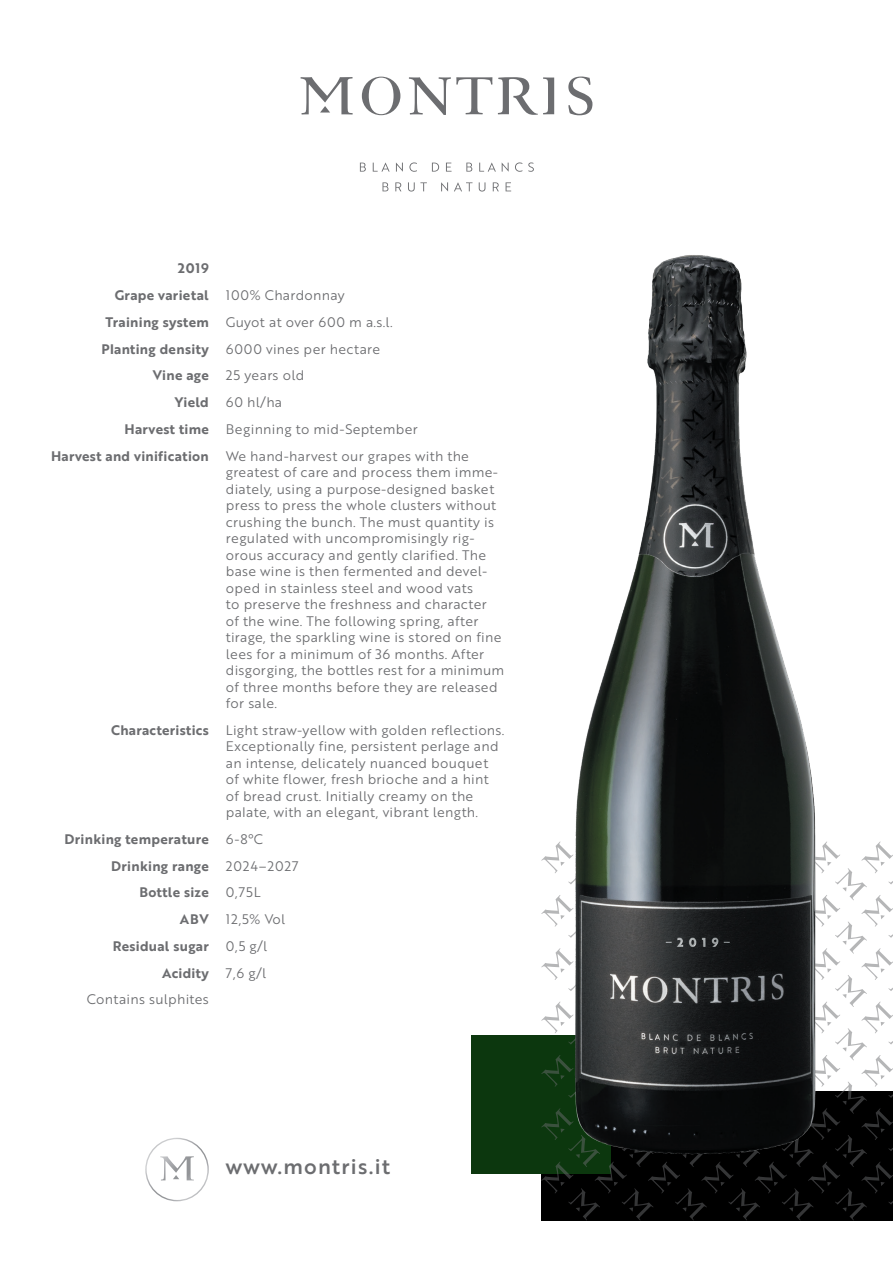
<style>
.page{position:relative;width:893px;height:1263px;background:#fff}
.page>*{position:absolute;margin:0;border:0;box-sizing:border-box;transform-origin:0 0}
.t1{font:21px "Brother 1816 Medium";letter-spacing:.06em;color:#6c6d70}
.t2{font:13.5px/16.5px "Brother 1816 Book";letter-spacing:.02em;color:#6c6d70}
.t3{font:13.5px/26.7px "Brother 1816 Bold";letter-spacing:.02em;color:#6c6d70;text-align:right}
.t4{font:13.5px "Brother 1816 Book";letter-spacing:.06em;color:#6c6d70}
</style>
<div class="page">
<div style="left:471px;top:1035px;width:140px;height:139px;background:#0c370e"></div>
<svg style="left:541px;top:841px;width:352px;height:379px"></svg>
<img style="left:565px;top:255px;width:260px;height:907px">
<svg style="left:300px;top:76px;width:292px;height:39px"></svg>
<svg style="left:382px;top:182px;width:129px;height:10px"></svg>
<svg style="left:360px;top:162px;width:174px;height:10px"></svg>
<svg style="left:145px;top:1138px;width:64px;height:63px"></svg>
<p class="t3" style="left:115px;top:255px;width:96px">2019<br>Grape varietal</p>
<p class="t2" style="left:226px;top:286px;width:120px">100% Chardonnay</p>
<p class="t3" style="left:105px;top:308px;width:105px">Training system</p>
<p class="t2" style="left:226px;top:313px;width:169px">Guyot at over 600 m a.s.l.</p>
<p class="t3" style="left:102px;top:335px;width:109px">Planting density</p>
<p class="t2" style="left:226px;top:340px;width:156px">6000 vines per hectare</p>
<p class="t3" style="left:153px;top:362px;width:58px">Vine age</p>
<p class="t2" style="left:226px;top:367px;width:80px">25 years old</p>
<p class="t3" style="left:175px;top:388px;width:36px">Yield</p>
<p class="t2" style="left:226px;top:393px;width:58px">60 hl/ha</p>
<p class="t3" style="left:124px;top:415px;width:86px">Harvest time</p>
<p class="t2" style="left:226px;top:420px;width:193px">Beginning to mid-September</p>
<p class="t3" style="left:51px;top:442px;width:159px">Harvest and vinification</p>
<p class="t2" style="left:226px;top:447px;width:280px">We hand-harvest our grapes with the greatest of care and process them imme&shy;diately, using a purpose-designed basket press to press the whole clusters without crushing the bunch. The must quantity is regulated with uncompromisingly rig&shy;orous accuracy and gently clarified. The base wine is then fermented and devel&shy;oped in stainless steel and wood vats<br>to preserve the freshness and character<br>of the wine. The following spring, after tirage, the sparkling wine is stored on fine lees for a minimum of 36 months. After disgorging, the bottles rest for a minimum of three months before they are released for sale.</p>
<p class="t3" style="left:111px;top:716px;width:99px">Characteristics</p>
<p class="t2" style="left:226px;top:721px;width:280px">Light straw-yellow with golden reflections.<br>Exceptionally fine, persistent perlage and an intense, delicately nuanced bouquet of white flower, fresh brioche and a hint of bread crust. Initially creamy on the palate, with an elegant, vibrant length.</p>
<p class="t3" style="left:65px;top:825px;width:146px">Drinking temperature</p>
<p class="t2" style="left:226px;top:830px;width:39px">6-8°C</p>
<p class="t3" style="left:111px;top:852px;width:99px">Drinking range</p>
<p class="t4" style="left:226px;top:856px;width:74px">2024–2027</p>
<p class="t3" style="left:139px;top:879px;width:71px">Bottle size</p>
<p class="t2" style="left:226px;top:884px;width:36px">0,75L</p>
<p class="t3" style="left:180px;top:905px;width:30px">ABV</p>
<p class="t2" style="left:226px;top:910px;width:61px">12,5% Vol</p>
<p class="t3" style="left:113px;top:932px;width:97px">Residual sugar</p>
<p class="t2" style="left:226px;top:937px;width:43px">0,5 g/l</p>
<p class="t3" style="left:162px;top:959px;width:48px">Acidity</p>
<p class="t2" style="left:226px;top:964px;width:42px">7,6 g/l</p>
<p class="t2" style="left:87px;top:991px;width:123px">Contains sulphites</p>
<h1 class="t1" style="left:226px;top:1150px;width:166px">www.montris.it</h1>
</div>
